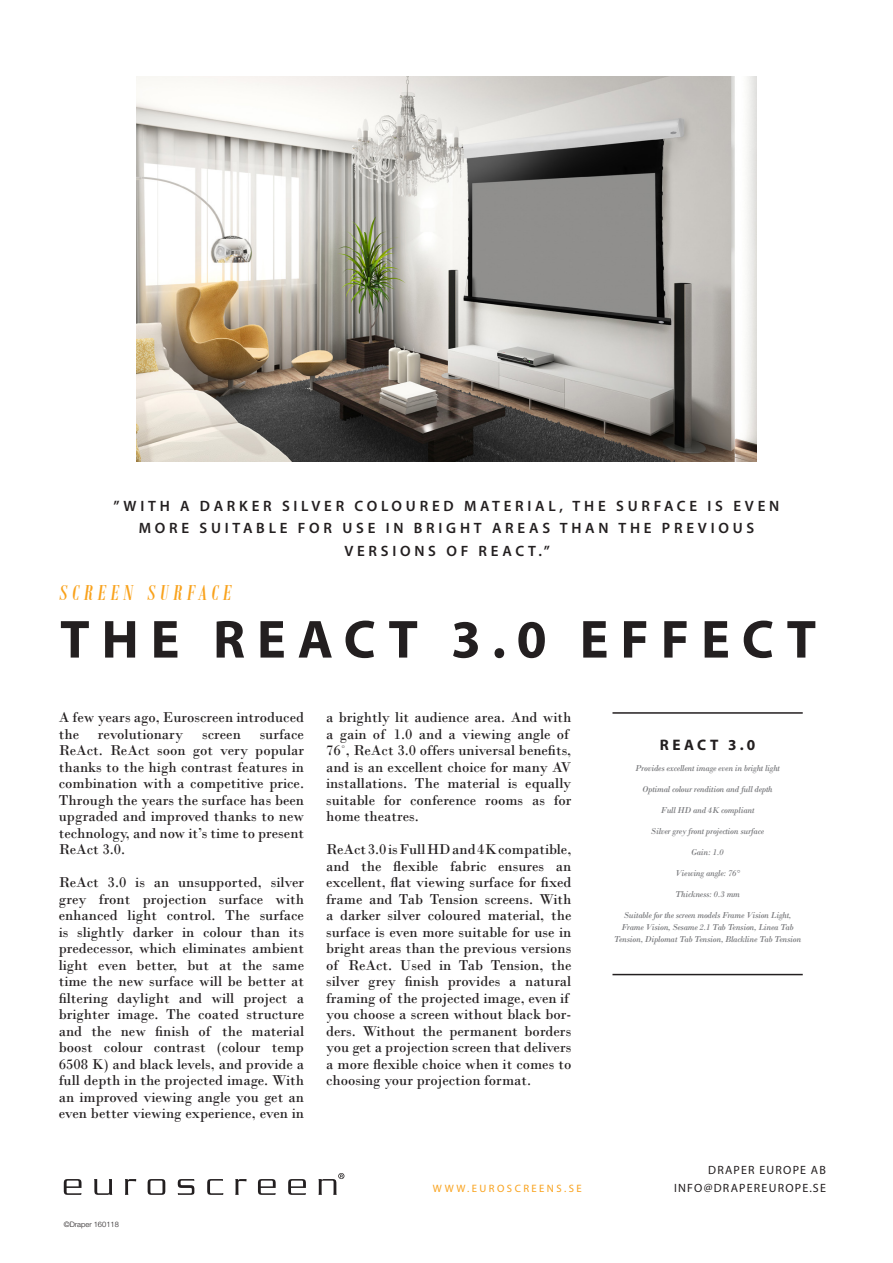
<style>
.page{position:relative;width:893px;height:1263px;background:#fff}
.page>*{position:absolute;margin:0;border:0;box-sizing:border-box;transform-origin:0 0}
.Rubrik_3{font:700 54px "Myriad Pro";letter-spacing:.22em;color:#231f20}
.Rubrik_3-2{font:italic 23.25px "Bodoni MT Condensed";letter-spacing:.21em;color:#f9a21c}
.Rubrik_3-3{font:700 15.3px "Myriad Pro";letter-spacing:.23em;color:#231f20}
.t1{font:15px/16.5px "Bodoni";color:#231f20}
.Rubrik_3-4{font:600 15px/22.5px "Myriad Pro";letter-spacing:.25em;color:#231f20;text-align:center}
.Rubrik_3-5{font:12px/18px "Myriad Pro";letter-spacing:.1em;color:#231f20;text-align:right}
.Rubrik_3-6{font:10.65px "Myriad Pro";letter-spacing:.23em;color:#f9a21c}
.Rubrik_3-7{font:italic 9px/12px "Bodoni";letter-spacing:-.03em;color:#757679;text-align:center}
.Rubrik_3-8{font:300 7.5px "Helvetica Neue LT Pro";color:#231f20}
.s1{font-style:italic}
</style>
<div class="page">
<img style="left:136px;top:77px;width:621px;height:385px">
<svg style="left:64px;top:1179px;width:17px;height:16px"></svg>
<svg style="left:94px;top:1179px;width:18px;height:16px"></svg>
<svg style="left:125px;top:1179px;width:11px;height:16px"></svg>
<svg style="left:148px;top:1179px;width:17px;height:16px"></svg>
<svg style="left:178px;top:1179px;width:16px;height:16px"></svg>
<svg style="left:207px;top:1179px;width:16px;height:16px"></svg>
<svg style="left:235px;top:1179px;width:12px;height:16px"></svg>
<svg style="left:258px;top:1179px;width:18px;height:16px"></svg>
<svg style="left:288px;top:1179px;width:18px;height:16px"></svg>
<svg style="left:318px;top:1173px;width:26px;height:22px"></svg>
<hr style="left:612px;top:712px;width:191px;height:2px;background:#231f20">
<hr style="left:612px;top:974px;width:191px;height:1px;background:#231f20">
<p class="Rubrik_3-4" style="left:113px;top:494px;width:667px">”WITH A DARKER SILVER COLOURED MATERIAL, THE SURFACE IS EVEN<br>MORE SUITABLE FOR USE IN BRIGHT AREAS THAN THE PREVIOUS<br>VERSIONS OF REACT.”</p>
<p class="Rubrik_3-2" style="left:60px;top:579px;width:173px">SCREEN SURFACE</p>
<p class="Rubrik_3" style="left:60px;top:604px;width:758px">THE REACT 3.0 EFFECT</p>
<p class="t1" style="left:59px;top:709px;width:247px">A few years ago, Euroscreen introduced the</p>
<p class="t1" style="left:59px;top:725px;width:247px;text-align:justify;text-indent:201px">surface ReAct. ReAct soon got very popular thanks to the high contrast features in combination with a competitive price.<br>Through the years the surface has been upgraded and improved thanks to new technology, and now it’s time to present ReAct 3.0.</p>
<p class="t1" style="left:59px;top:874px;width:247px;text-align:justify">ReAct 3.0 is an unsupported, silver grey front projection surface with enhanced light control. The surface is slightly darker in colour than its predecessor, which eliminates ambient light even better, but at the same time the new surface will be better at -filtering daylight and will project a brighter image. The coated structure and the new finish of the material boost colour contrast (colour temp 6508 K) and black levels, and provide a full depth in the projected image. With an improved viewing angle you get an even better viewing experience, even in</p>
<p class="t1" style="left:98px;top:725px;width:87px">revolutionary</p>
<p class="t1" style="left:202px;top:725px;width:40px">screen</p>
<p class="t1" style="left:326px;top:709px;width:247px">a brightly lit audience area. And with a gain of 1.0 and a viewing angle of 76˚, ReAct 3.0 offers universal -benefits, and is an excellent choice for many AV installations. The material is equally suitable for conference rooms as for home theatres.</p>
<p class="t1" style="left:326px;top:841px;width:247px">ReAct 3.0 is Full HD and 4K compatible, and the flexible fabric -ensures an -excellent, flat viewing -surface for fixed frame and Tab Tension screens. With a darker silver coloured material, the surface is even more suitable for use in bright areas than the previous versions of ReAct. Used in Tab Tension, the -silver grey finish provides a -natural framing of the projected image, even if you choose a screen without black bor&shy;ders. Without the permanent borders you get a projection screen that delivers a more flexible choice when it comes to choosing your projection format.</p>
<p class="Rubrik_3-8" style="left:64px;top:1219px;width:57px"><span class="s1">©</span>Draper 160118</p>
<p class="Rubrik_3-6" style="left:433px;top:1182px;width:150px">WWW.EUROSCREENS.SE</p>
<p class="Rubrik_3-3" style="left:660px;top:735px;width:97px">REACT 3.0</p>
<p class="Rubrik_3-7" style="left:635px;top:762px;width:146px">Provides excellent image even in bright light</p>
<p class="Rubrik_3-7" style="left:643px;top:783px;width:131px">Optimal colour rendition and full depth</p>
<p class="Rubrik_3-7" style="left:661px;top:804px;width:95px">Full HD and 4K compliant</p>
<p class="Rubrik_3-7" style="left:651px;top:825px;width:115px">Silver grey front projection surface</p>
<p class="Rubrik_3-7" style="left:691px;top:846px;width:34px">Gain: 1.0</p>
<p class="Rubrik_3-7" style="left:675px;top:867px;width:66px">Viewing angle: 76°</p>
<p class="Rubrik_3-7" style="left:675px;top:888px;width:66px">Thickness: 0.3 mm</p>
<p class="Rubrik_3-7" style="left:614px;top:909px;width:189px">Suitable for the screen models Frame Vision Light,<br>Frame Vision, Sesame 2.1 Tab Tension, Linea Tab<br>Tension, Diplomat Tab Tension, Blackline Tab Tension</p>
<p class="Rubrik_3-5" style="left:674px;top:1160px;width:153px">DRAPER EUROPE AB<br>INFO@DRAPEREUROPE.SE</p>
</div>
